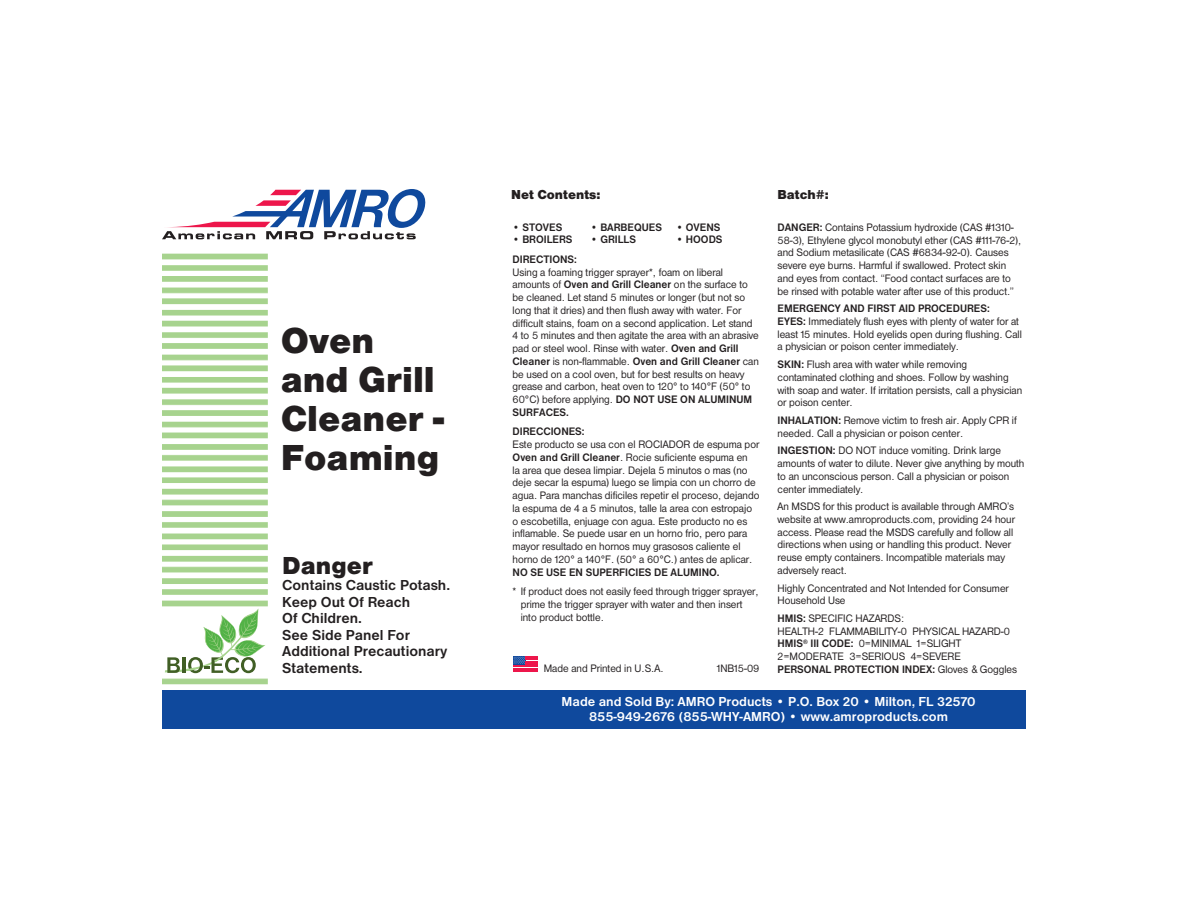
<style>
.page{position:relative;width:1188px;height:918px;background:#fff}
.page>*{position:absolute;margin:0;border:0;box-sizing:border-box;transform-origin:0 0}
.t1{font:37.5px/39px "Nimbus San D Blac";color:#231f20}
.t2{font:25.5px "Nimbus San D Blac";color:#231f20}
.t3{font:700 15px/16.5px "Nimbus San D";color:#231f20}
.t4{font:700 13.5px "Nimbus San D";color:#fff}
.t5{font:13.5px "Nimbus San D Blac";color:#231f20}
.NORM_HEADS{font:11.25px/12.8px "Nimbus San D";color:#231f20;scale:.95 1}
.t6{font:700 11.25px "Nimbus San D";color:#231f20;scale:.95 1}
.s1{font-weight:700}
.s2{font-weight:400}
</style>
<div class="page">
<img style="left:162px;top:200px;width:264px;height:485px">
<div style="left:162px;top:690px;width:864px;height:39px;background:#0f499d"></div>
<svg style="left:513px;top:656px;width:25px;height:16px"></svg>
<div style="left:162px;top:607px;width:108px;height:68px;background:#fff"></div>
<svg style="left:165px;top:608px;width:100px;height:65px"></svg>
<svg style="left:162px;top:189px;width:263px;height:50px"></svg>
<p class="t1" style="left:281px;top:321px;width:165px">Oven and Grill<br>Cleaner -<br>Foaming</p>
<p class="t2" style="left:282px;top:551px;width:92px">Danger</p>
<p class="t3" style="left:282px;top:577px;width:169px">Contains Caustic Potash.</p>
<p class="t3" style="left:282px;top:593px;width:129px">Keep Out Of Reach<br>Of Children.</p>
<p class="t3" style="left:282px;top:626px;width:166px">See Side Panel For<br>Additional Precautionary</p>
<p class="t3" style="left:282px;top:659px;width:82px">Statements.</p>
<p class="t5" style="left:511px;top:187px;width:91px">Net Contents:</p>
<p class="t5" style="left:778px;top:187px;width:53px">Batch#:</p>
<p class="t6" style="left:513px;top:221px;width:54px">• STOVES</p>
<p class="t6" style="left:591px;top:221px;width:77px">• BARBEQUES</p>
<p class="t6" style="left:676px;top:221px;width:48px">• OVENS</p>
<p class="t6" style="left:513px;top:233px;width:65px">• BROILERS</p>
<p class="t6" style="left:591px;top:233px;width:49px">• GRILLS</p>
<p class="t6" style="left:676px;top:233px;width:50px">• HOODS</p>
<p class="t6" style="left:513px;top:253px;width:69px">DIRECTIONS:</p>
<p class="NORM_HEADS" style="left:513px;top:265px;width:261px">Using a foaming trigger sprayer*, foam on liberal amounts of <span class="s1">Oven and Grill Cleaner</span> on the surface to be cleaned. Let stand 5 minutes or longer (but not so long that it dries) and then flush away with water. For difficult stains, foam on a second application. Let stand 4 to 5 minutes and then agitate the area with an abrasive pad or steel wool. Rinse with water. <span class="s1">Oven and Grill Cleaner</span> is non-flammable. <span class="s1">Oven and Grill Cleaner</span> can be used on a cool oven, but for best results on heavy grease and carbon, heat oven to 120° to 140°F (50° to 60°C) before applying. <span class="s1">DO NOT USE ON ALUMINUM SURFACES.</span></p>
<p class="t6" style="left:513px;top:425px;width:77px">DIRECCIONES:</p>
<p class="NORM_HEADS" style="left:513px;top:438px;width:261px">Este producto se usa con el ROCIADOR de espuma por <span class="s1">Oven and Grill Cleaner</span>. Rocie suficiente espuma en<br>la area que desea limpiar. Dejela 5 minutos o mas (no deje secar la espuma) luego se limpia con un chorro de agua. Para manchas dificiles repetir el proceso, dejando la espuma de 4 a 5 minutos, talle la area con estropajo o escobetilla, enjuage con agua. Este producto no es inflamable. Se puede usar en un horno frio, pero para mayor resultado en hornos muy grasosos caliente el horno de 120° a 140°F. (50° a 60°C.) antes de aplicar.<br><span class="s1">NO SE USE EN SUPERFICIES DE ALUMINO.</span></p>
<p class="NORM_HEADS" style="left:521px;top:585px;width:252px;text-indent:-8px">* If product does not easily feed through trigger sprayer, prime the trigger sprayer with water and then insert into product bottle.</p>
<p class="NORM_HEADS" style="left:778px;top:221px;width:258px"><span class="s1">DANGER:</span> Contains Potassium hydroxide (CAS #1310- 58-3), Ethylene glycol monobutyl ether (CAS #111-76-2), and Sodium metasilicate (CAS #6834-92-0). Causes severe eye burns. Harmful if swallowed. Protect skin and eyes from contact. “Food contact surfaces are to be rinsed with potable water after use of this product.”</p>
<p class="t6" style="left:778px;top:302px;width:225px">EMERGENCY AND FIRST AID PROCEDURES:</p>
<p class="NORM_HEADS" style="left:778px;top:315px;width:259px"><span class="s1">EYES:</span> Immediately flush eyes with plenty of water for at least 15 minutes. Hold eyelids open during flushing. Call a physician or poison center immediately.</p>
<p class="NORM_HEADS" style="left:778px;top:358px;width:259px"><span class="s1">SKIN:</span> Flush area with water while removing contaminated clothing and shoes. Follow by washing with soap and water. If irritation persists, call a physician or poison center.</p>
<p class="NORM_HEADS" style="left:778px;top:414px;width:253px"><span class="s1">INHALATION:</span> Remove victim to fresh air. Apply CPR if needed. Call a physician or poison center.</p>
<p class="NORM_HEADS" style="left:778px;top:444px;width:261px"><span class="s1">INGESTION:</span> DO NOT induce vomiting. Drink large amounts of water to dilute. Never give anything by mouth to an unconscious person. Call a physician or poison center immediately.</p>
<p class="NORM_HEADS" style="left:778px;top:500px;width:251px">An MSDS for this product is available through AMRO’s website at www.amroproducts.com, providing 24 hour access. Please read the MSDS carefully and follow all directions when using or handling this product. Never reuse empty containers. Incompatible materials may adversely react.</p>
<p class="NORM_HEADS" style="left:778px;top:581px;width:245px">Highly Concentrated and Not Intended for Consumer<br>Household Use</p>
<p class="NORM_HEADS" style="left:778px;top:612px;width:135px"><span class="s1">HMIS:</span> SPECIFIC HAZARDS:</p>
<p class="NORM_HEADS" style="left:778px;top:624px;width:246px">HEALTH-2 FLAMMABILITY-0 PHYSICAL HAZARD-0</p>
<p class="NORM_HEADS" style="left:778px;top:637px;width:195px"><span class="s1">HMIS</span><sup>®</sup> <span class="s1">III CODE:</span> 0=MINIMAL 1=SLIGHT</p>
<p class="NORM_HEADS" style="left:778px;top:650px;width:195px">2=MODERATE 3=SERIOUS 4=SEVERE</p>
<p class="t6" style="left:778px;top:663px;width:254px">PERSONAL PROTECTION INDEX: <span class="s2">Gloves &amp; Goggles</span></p>
<p class="t4" style="left:562px;top:694px;width:415px">Made and Sold By: AMRO Products • P.O. Box 20 • Milton, FL 32570</p>
<p class="t4" style="left:589px;top:709px;width:361px">855-949-2676 (855-WHY-AMRO) • www.amroproducts.com</p>
<p class="NORM_HEADS" style="left:544px;top:662px;width:128px">Made and Printed in U.S.A.</p>
<p class="NORM_HEADS" style="left:717px;top:662px;width:46px">1NB15-09</p>
</div>
